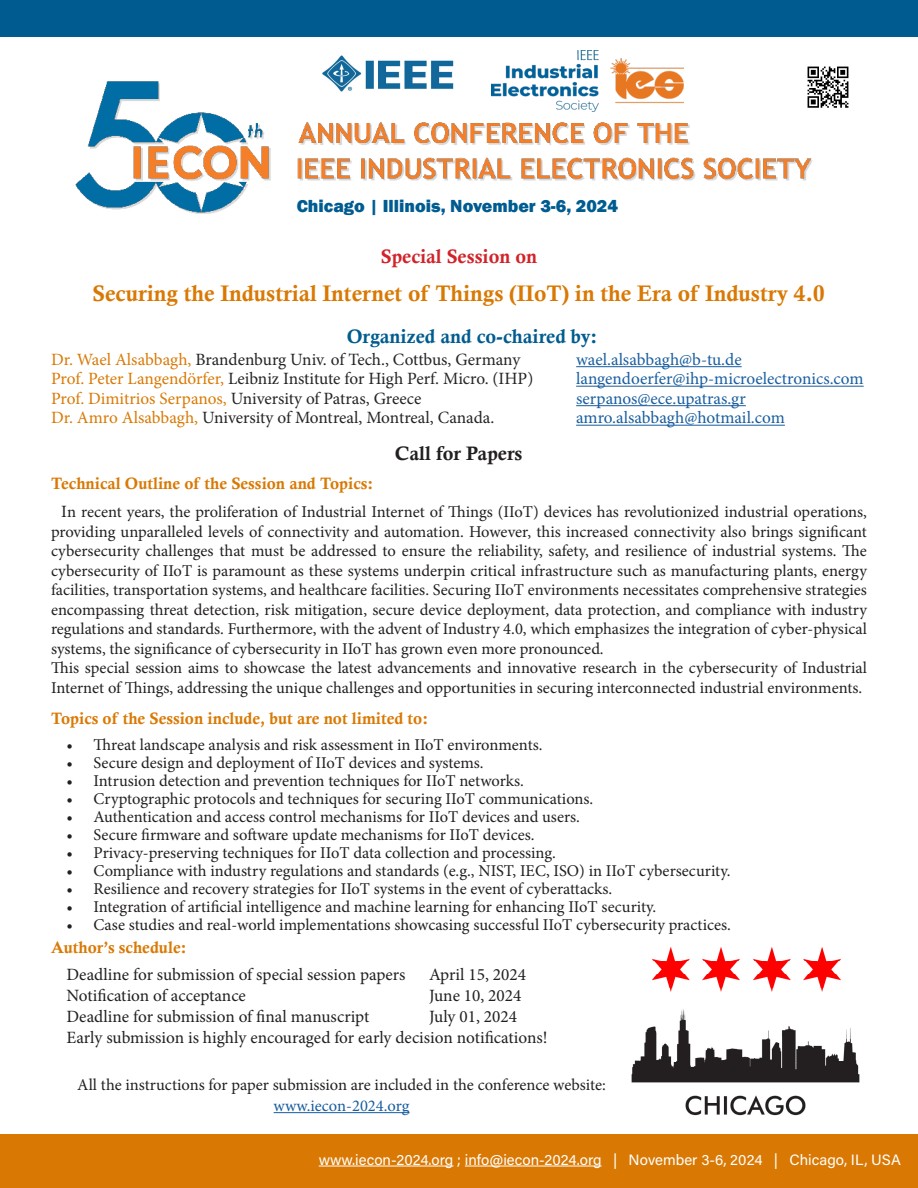
<style>
.page{position:relative;width:918px;height:1188px;background:#fff}
.page>*{position:absolute;margin:0;border:0;box-sizing:border-box;transform-origin:0 0}
.t1{font:22.5px "Calis MT Bol";color:#d97904}
.t2{font:19.5px "Calis MT Bol";color:#005c90}
.t3{font:19.5px "Calis MT Bol";color:#d1232a}
.t4{font:19.5px "Calis MT Bol";color:#231f20}
.t5{font:800 18px "Franklin Gothic";color:#005c90}
.t6{font:17.25px "Minion Pro";letter-spacing:-.005em;color:#262324}
.t7{font:17.25px "Minion Pro";color:#231f20}
.t8{font:17.25px "Minion Pro";color:#195e9f}
.t9{font:17.25px "Minion Pro";letter-spacing:-.005em;color:#175d9e}
.t10{font:16.5px/19.5px "Minion Pro";color:#231f20;text-align:justify}
.t11{font:16.5px "Calis MT Bol";color:#d97904}
.t12{font:16.5px "Minion Pro";color:#175d9e}
.Paragraph{font:15px "Acumin Variable Concept";color:#fff}
.s1{color:#d97a07}
.s2{color:#d97904}
.s3{font-size:17.25px}
</style>
<div class="page">
<div style="left:1px;top:1135px;width:916px;height:52px;background:#d97904"></div>
<div style="left:0;top:1134px;width:918px;height:54px;border:2px solid #d97904"></div>
<hr style="left:319px;top:1166px;width:134px;height:1px;background:#fff">
<hr style="left:465px;top:1166px;width:137px;height:1px;background:#fff">
<img style="left:75px;top:80px;width:738px;height:134px">
<hr style="left:576px;top:366px;width:166px;height:1px;background:#175d9e">
<hr style="left:576px;top:386px;width:288px;height:1px;background:#175d9e">
<hr style="left:576px;top:405px;width:170px;height:1px;background:#175d9e">
<hr style="left:576px;top:425px;width:209px;height:1px;background:#175d9e">
<img style="left:315px;top:55px;width:146px;height:47px">
<img style="left:492px;top:51px;width:191px;height:61px">
<img style="left:802px;top:66px;width:47px;height:46px">
<div style="left:1px;top:1px;width:916px;height:35px;background:#005c90"></div>
<div style="left:0;top:0;width:918px;height:37px;border:2px solid #005c90"></div>
<hr style="left:274px;top:1112px;width:135px;height:1px;background:#175d9e">
<img style="left:631px;top:1009px;width:229px;height:107px">
<img style="left:653px;top:948px;width:187px;height:43px">
<p class="t5" style="left:297px;top:194px;width:323px">Chicago | Illinois, November 3-6, 2024</p>
<p class="t3" style="left:381px;top:245px;width:158px">Special Session on</p>
<p class="t1" style="left:93px;top:281px;width:733px">Securing the Industrial Internet of Things (IIoT) in the Era of Industry 4.0</p>
<p class="t2" style="left:347px;top:325px;width:252px">Organized and co-chaired by:</p>
<p class="t6" style="left:51px;top:348px;width:471px"><span class="s1">Dr. Wael Alsabbagh,</span> Brandenburg Univ. of Tech., Cottbus, Germany</p>
<p class="t8" style="left:576px;top:348px;width:167px">wael.alsabbagh@b-tu.de</p>
<p class="t6" style="left:51px;top:367px;width:484px"><span class="s2">Prof. Peter Langendörfer,</span> Leibniz Institute for High Perf. Micro. (IHP)</p>
<p class="t8" style="left:576px;top:367px;width:289px">langendoerfer@ihp-microelectronics.com</p>
<p class="t6" style="left:51px;top:387px;width:372px"><span class="s2">Prof. Dimitrios Serpanos,</span> University of Patras, Greece</p>
<p class="t8" style="left:576px;top:387px;width:171px">serpanos@ece.upatras.gr</p>
<p class="t6" style="left:51px;top:406px;width:445px"><span class="s2">Dr. Amro Alsabbagh,</span> University of Montreal, Montreal, Canada.</p>
<p class="t9" style="left:576px;top:406px;width:210px">amro.alsabbagh@hotmail.com</p>
<p class="t4" style="left:395px;top:442px;width:129px">Call for Papers</p>
<p class="t11" style="left:51px;top:474px;width:324px">Technical Outline of the Session and Topics:</p>
<p class="t10" style="left:51px;top:502px;width:818px;text-indent:10px"><span class="s3">I</span>n recent years, the proliferation of Industrial Internet of Things (IIoT) devices has revolutionized industrial operations, providing unparalleled levels of connectivity and automation. However, this increased connectivity also brings significant cybersecurity challenges that must be addressed to ensure the reliability, safety, and resilience of industrial systems. The cybersecurity of IIoT is paramount as these systems underpin critical infrastructure such as manufacturing plants, energy facilities, transportation systems, and healthcare facilities. Securing IIoT environments necessitates comprehensive strategies encompassing threat detection, risk mitigation, secure device deployment, data protection, and compliance with industry regulations and standards. Furthermore, with the advent of Industry 4.0, which emphasizes the integration of cyber-physical systems, the significance of cybersecurity in IIoT has grown even more pronounced.</p>
<p class="t10" style="left:51px;top:658px;width:818px">This special session aims to showcase the latest advancements and innovative research in the cybersecurity of Industrial<br>Internet of Things, addressing the unique challenges and opportunities in securing interconnected industrial environments.</p>
<p class="t11" style="left:51px;top:709px;width:379px">Topics of the Session include, but are not limited to:</p>
<p class="t10" style="left:67px;top:735px;width:477px">• Threat landscape analysis and risk assessment in IIoT environments.</p>
<p class="t10" style="left:67px;top:753px;width:419px">• Secure design and deployment of IIoT devices and systems.</p>
<p class="t10" style="left:67px;top:771px;width:459px">• Intrusion detection and prevention techniques for IIoT networks.</p>
<p class="t10" style="left:67px;top:789px;width:528px">• Cryptographic protocols and techniques for securing IIoT communications.</p>
<p class="t10" style="left:67px;top:807px;width:515px">• Authentication and access control mechanisms for IIoT devices and users.</p>
<p class="t10" style="left:67px;top:825px;width:469px">• Secure firmware and software update mechanisms for IIoT devices.</p>
<p class="t10" style="left:67px;top:843px;width:491px">• Privacy-preserving techniques for IIoT data collection and processing.</p>
<p class="t10" style="left:67px;top:861px;width:665px">• Compliance with industry regulations and standards (e.g., NIST, IEC, ISO) in IIoT cybersecurity.</p>
<p class="t10" style="left:67px;top:879px;width:547px">• Resilience and recovery strategies for IIoT systems in the event of cyberattacks.</p>
<p class="t10" style="left:67px;top:897px;width:591px">• Integration of artificial intelligence and machine learning for enhancing IIoT security.</p>
<p class="t10" style="left:67px;top:915px;width:666px">• Case studies and real-world implementations showcasing successful IIoT cybersecurity practices.</p>
<p class="t11" style="left:51px;top:938px;width:137px">Author’s schedule:</p>
<p class="t7" style="left:67px;top:963px;width:341px">Deadline for submission of special session papers</p>
<p class="t7" style="left:429px;top:963px;width:99px">April 15, 2024</p>
<p class="t7" style="left:67px;top:984px;width:181px">Notification of acceptance</p>
<p class="t7" style="left:429px;top:984px;width:94px">June 10, 2024</p>
<p class="t7" style="left:67px;top:1005px;width:304px">Deadline for submission of final manuscript</p>
<p class="t7" style="left:429px;top:1005px;width:89px">July 01, 2024</p>
<p class="t7" style="left:67px;top:1026px;width:482px">Early submission is highly encouraged for early decision notifications!</p>
<p class="t10" style="left:77px;top:1075px;width:530px">All the instructions for paper submission are included in the conference website:</p>
<p class="t12" style="left:274px;top:1095px;width:137px">www.iecon-2024.org</p>
<p class="Paragraph" style="left:319px;top:1149px;width:584px">www.iecon-2024.org ; info@iecon-2024.org | November 3-6, 2024 | Chicago, IL, USA</p>
</div>
